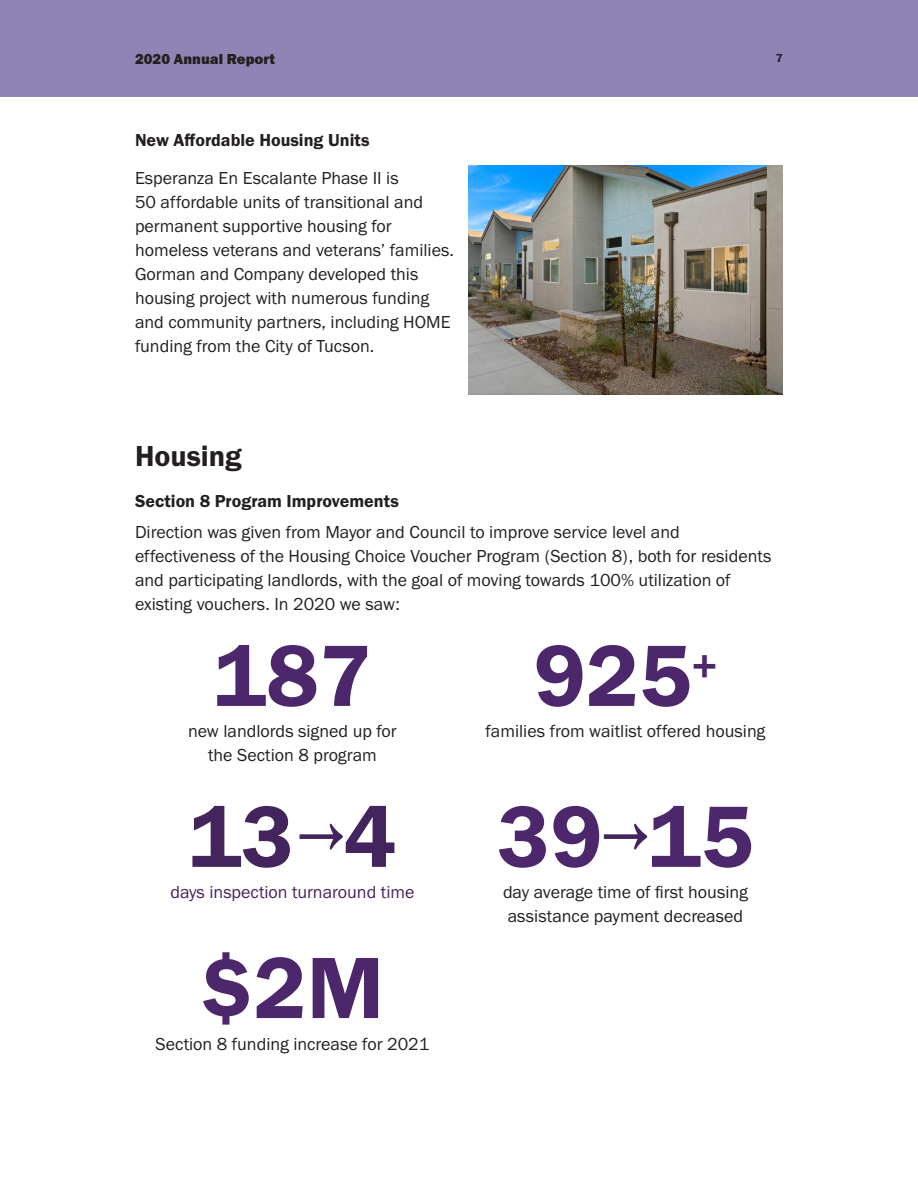
<style>
.page{position:relative;width:918px;height:1188px;background:#fff}
.page>*{position:absolute;margin:0;border:0;box-sizing:border-box;transform-origin:0 0}
.Metrics{font:90px "Franklin Gothic URW Dem";color:#4d276b}
.Metrics-2{font:90px "Franklin Gothic URW Dem";color:#44245c}
.Section_Title{font:30px "Franklin Gothic URW Dem";color:#231f20}
.Body{font:18px/24px "Franklin Gothic URW Boo";color:#231f20}
.Section_Title-2{font:18px "Franklin Gothic URW Dem";color:#231f20}
.Metrics-3{font:18px "Franklin Gothic URW Boo";color:#44245c}
.t1{font:15px "Franklin Gothic URW Hea";color:#231f20}
.t2{font:600 12px "Franklin Gothic";color:#231f20}
.s1{color:#44245c}
</style>
<div class="page">
<div style="left:0;top:0;width:918px;height:96px;background:#8f84b4"></div>
<img style="left:468px;top:165px;width:315px;height:229px">
<p class="t1" style="left:135px;top:49px;width:142px">2020 Annual Report</p>
<p class="t2" style="left:776px;top:51px;width:9px">7</p>
<p class="Section_Title-2" style="left:135px;top:129px;width:236px">New Affordable Housing Units</p>
<p class="Body" style="left:135px;top:165px;width:321px">Esperanza En Escalante Phase II is<br>50 affordable units of transitional and permanent supportive housing for homeless veterans and veterans’ families.<br>Gorman and Company developed this housing project with numerous funding and community partners, including HOME funding from the City of Tucson.</p>
<p class="Section_Title" style="left:135px;top:437px;width:108px">Housing</p>
<p class="Section_Title-2" style="left:135px;top:490px;width:265px">Section 8 Program Improvements</p>
<p class="Body" style="left:135px;top:519px;width:638px">Direction was given from Mayor and Council to improve service level and effectiveness of the Housing Choice Voucher Program (Section 8), both for residents and participating landlords, with the goal of moving towards 100% utilization of existing vouchers. In 2020 we saw:</p>
<p class="Metrics" style="left:213px;top:620px;width:160px">187</p>
<p class="Body" style="left:188px;top:719px;width:210px;text-align:center">new landlords signed up for the Section 8 program</p>
<p class="Metrics-2" style="left:188px;top:781px;width:210px">13→4</p>
<p class="Metrics-3" style="left:170px;top:881px;width:246px">days inspection turnaround time</p>
<p class="Metrics" style="left:201px;top:933px;width:185px">$2M</p>
<p class="Body" style="left:156px;top:1031px;width:275px">Section 8 funding increase for 2021</p>
<p class="Metrics" style="left:533px;top:620px;width:186px">925<sup>+</sup></p>
<p class="Body" style="left:486px;top:719px;width:281px">families from waitlist offered housing</p>
<p class="Metrics" style="left:497px;top:781px;width:258px">39<span class="s1">→</span>15</p>
<p class="Body" style="left:503px;top:880px;width:246px">day average time of first housing assistance payment decreased</p>
</div>
